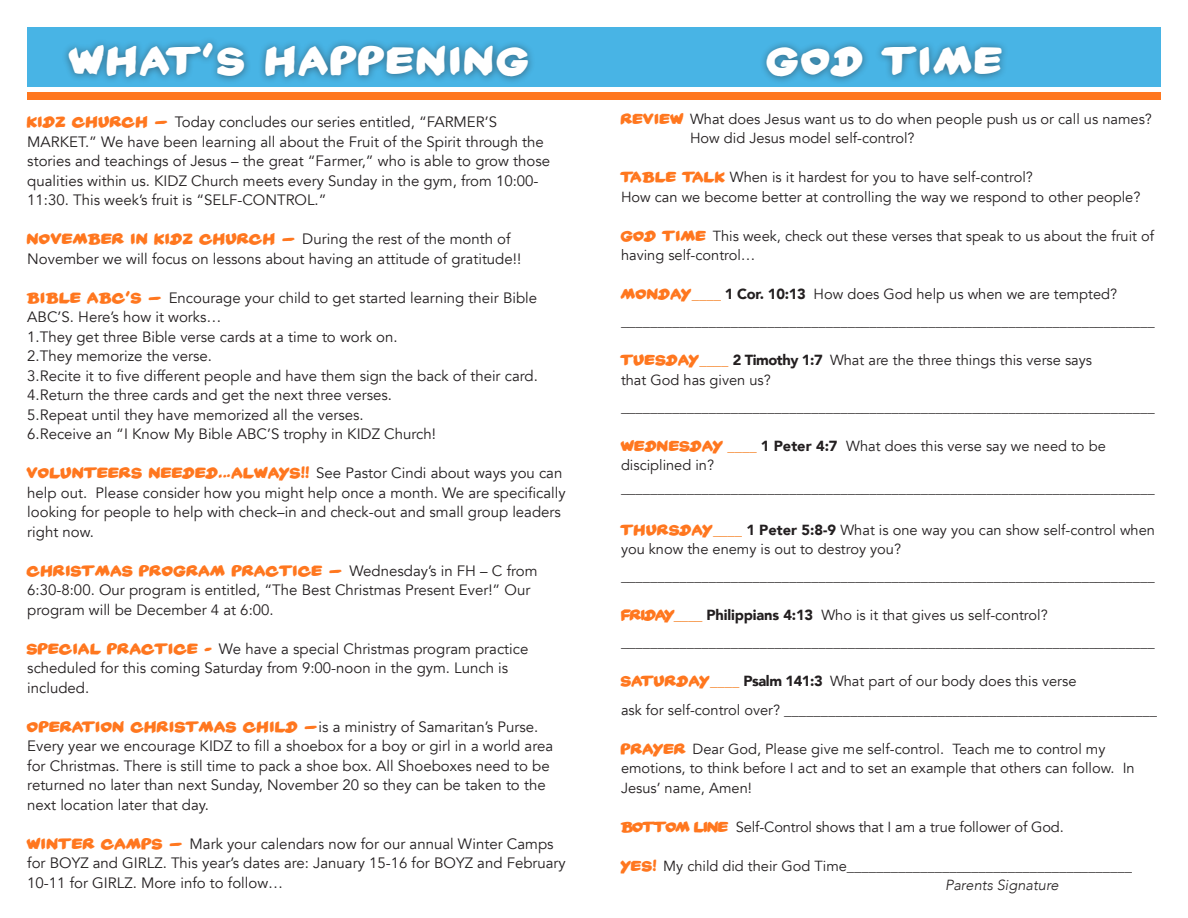
<style>
.page{position:relative;width:1188px;height:918px;background:#fff}
.page>*{position:absolute;margin:0;border:0;box-sizing:border-box;transform-origin:0 0}
.t1{font:38.4px "Yard Sale";letter-spacing:.12em;color:#fff}
.t2{font:15px/19.5px "Avenir";color:#231f20}
.t3{font:14.7px/19.5px "Avenir";color:#231f20}
.s1{font-family:"Yard Sale";color:#ff771f}
.s2{color:#f57f21}
.s3{font-weight:900}
.s4{font-weight:300;font-style:italic}
</style>
<div class="page">
<div style="left:27px;top:27px;width:1134px;height:59px;background:#48b4e5"></div>
<div style="left:61px;top:35px;width:475px;height:49px;background:#231f20;opacity:.5"></div>
<div style="left:28px;top:92px;width:1133px;height:8px;background:#ff771f"></div>
<div style="left:759px;top:39px;width:251px;height:45px;background:#231f20;opacity:.5"></div>
<p class="t1" style="left:70px;top:38px;width:459px">WHAT’S HAPPENING</p>
<p class="t2" style="left:27px;top:113px;width:524px"><span class="s1">KIDZ CHURCH –</span> Today concludes our series entitled, “FARMER’S MARKET.” We have been learning all about the Fruit of the Spirit through the stories and teachings of Jesus – the great “Farmer,” who is able to grow those qualities within us. KIDZ Church meets every Sunday in the gym, from 10:00- 11:30. This week’s fruit is “SELF-CONTROL.”</p>
<p class="t2" style="left:27px;top:230px;width:495px"><span class="s1">NOVEMBER IN KIDZ CHURCH –</span> During the rest of the month of<br>November we will focus on lessons about having an attitude of gratitude!!</p>
<p class="t2" style="left:27px;top:288px;width:511px"><span class="s1">BIBLE ABC’S –</span> Encourage your child to get started learning their Bible<br>ABC’S. Here’s how it works…</p>
<p class="t2" style="left:27px;top:327px;width:372px">1.They get three Bible verse cards at a time to work on.</p>
<p class="t2" style="left:27px;top:347px;width:186px">2.They memorize the verse.</p>
<p class="t2" style="left:27px;top:366px;width:512px">3.Recite it to five different people and have them sign the back of their card.</p>
<p class="t2" style="left:27px;top:386px;width:366px">4.Return the three cards and get the next three verses.</p>
<p class="t2" style="left:27px;top:405px;width:338px">5.Repeat until they have memorized all the verses.</p>
<p class="t2" style="left:27px;top:425px;width:410px">6.Receive an “I Know My Bible ABC’S trophy in KIDZ Church!</p>
<p class="t2" style="left:27px;top:464px;width:540px"><span class="s1">VOLUNTEERS NEEDED…ALWAYS!!</span> See Pastor Cindi about ways you can help out. Please consider how you might help once a month. We are specifically looking for people to help with check–in and check-out and small group leaders right now.</p>
<p class="t2" style="left:27px;top:561px;width:512px"><span class="s1">CHRISTMAS PROGRAM PRACTICE –</span> Wednesday’s in FH – C from<br>6:30-8:00. Our program is entitled, “The Best Christmas Present Ever!” Our program will be December 4 at 6:00.</p>
<p class="t2" style="left:27px;top:639px;width:503px"><span class="s1">SPECIAL PRACTICE -</span> We have a special Christmas program practice scheduled for this coming Saturday from 9:00-noon in the gym. Lunch is included.</p>
<p class="t2" style="left:27px;top:717px;width:527px"><span class="s1">OPERATION CHRISTMAS CHILD –</span>is a ministry of Samaritan’s Purse.<br>Every year we encourage KIDZ to fill a shoebox for a boy or girl in a world area for Christmas. There is still time to pack a shoe box. All Shoeboxes need to be returned no later than next Sunday, November 20 so they can be taken to the next location later that day.</p>
<p class="t2" style="left:27px;top:834px;width:540px"><span class="s1">WINTER CAMPS –</span> Mark your calendars now for our annual Winter Camps for BOYZ and GIRLZ. This year’s dates are: January 15-16 for BOYZ and February<br>10-11 for GIRLZ. More info to follow…</p>
<p class="t1" style="left:768px;top:38px;width:234px">GOD TIME</p>
<p class="t3" style="left:690px;top:109px;width:463px;text-indent:-69px"><span class="s1">REVIEW</span> What does Jesus want us to do when people push us or call us names?<br>How did Jesus model self-control?</p>
<p class="t3" style="left:621px;top:168px;width:413px"><span class="s1">TABLE TALK</span> When is it hardest for you to have self-control?</p>
<p class="t3" style="left:621px;top:187px;width:521px">How can we become better at controlling the way we respond to other people?</p>
<p class="t3" style="left:621px;top:226px;width:535px"><span class="s1">GOD TIME</span> This week, check out these verses that speak to us about the fruit of having self-control…</p>
<p class="t3" style="left:621px;top:285px;width:498px"><span class="s1">MONDAY</span><span class="s2">____</span> <span class="s3">1 Cor. 10:13</span> How does God help us when we are tempted?</p>
<p class="t3" style="left:621px;top:312px;width:535px">_________________________________________________________________________</p>
<p class="t3" style="left:621px;top:351px;width:473px"><span class="s1">TUESDAY</span><span class="s2">____</span> <span class="s3">2 Timothy 1:7</span> What are the three things this verse says that God has given us?</p>
<p class="t3" style="left:621px;top:397px;width:535px">_________________________________________________________________________</p>
<p class="t3" style="left:621px;top:436px;width:486px"><span class="s1">WEDNESDAY</span> <span class="s2">____</span> <span class="s3">1 Peter 4:7</span> What does this verse say we need to be disciplined in?</p>
<p class="t3" style="left:621px;top:478px;width:535px">_________________________________________________________________________</p>
<p class="t3" style="left:621px;top:520px;width:536px"><span class="s1">THURSDAY</span><span class="s2">____</span> <span class="s3">1 Peter 5:8-9</span> What is one way you can show self-control when you know the enemy is out to destroy you?</p>
<p class="t3" style="left:621px;top:567px;width:535px">_________________________________________________________________________</p>
<p class="t3" style="left:621px;top:606px;width:428px"><span class="s1">FRIDAY</span><span class="s2">____</span> <span class="s3">Philippians 4:13</span> Who is it that gives us self-control?</p>
<p class="t3" style="left:621px;top:633px;width:535px">_________________________________________________________________________</p>
<p class="t3" style="left:621px;top:667px;width:538px;line-height:28.5px"><span class="s1">SATURDAY</span><span class="s2">____</span> <span class="s3">Psalm 141:3</span> What part of our body does this verse<br>ask for self-control over? ___________________________________________________</p>
<p class="t3" style="left:621px;top:739px;width:515px"><span class="s1">PRAYER</span> Dear God, Please give me self-control. Teach me to control my emotions, to think before I act and to set an example that others can follow. In<br>Jesus’ name, Amen!</p>
<p class="t3" style="left:621px;top:817px;width:444px"><span class="s1">BOTTOM LINE</span> Self-Control shows that I am a true follower of God.</p>
<p class="t3" style="left:945px;top:856px;width:189px;text-indent:-324px"><span class="s1">YES!</span> My child did their God Time_______________________________________<br><span class="s4">Parents Signature</span></p>
</div>
